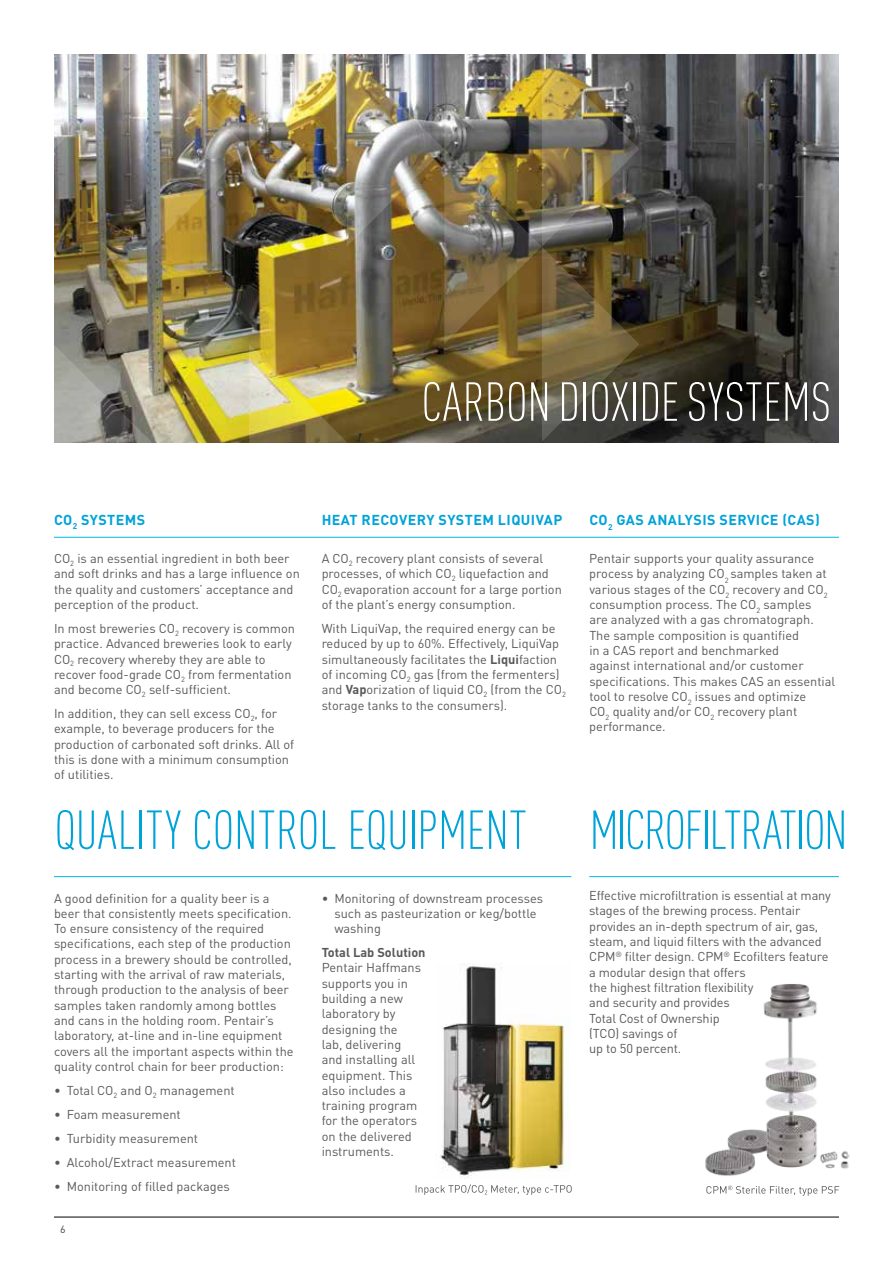
<style>
.page{position:relative;width:893px;height:1263px;background:#fff}
.page>*{position:absolute;margin:0;border:0;box-sizing:border-box;transform-origin:0 0}
.t1{font:300 condensed 54px "DIN Pro";letter-spacing:-.01em;color:#00a3d8}
.t2{font:300 condensed 54px "DIN Pro";color:#fff}
.t3{font:700 14.25px "DIN Pro";letter-spacing:.03em;color:#00a3d8}
.t4{font:12.75px/15.3px "DIN Pro";color:#58595b}
.t5{font:700 12.75px "DIN Pro";color:#58595b}
.t6{font:10.5px "DIN Pro";color:#414042}
.s1{font-weight:700}
</style>
<div class="page">
<img style="left:54px;top:54px;width:785px;height:389px">
<img style="left:705px;top:984px;width:145px;height:192px">
<img style="left:440px;top:964px;width:126px;height:214px">
<svg style="left:54px;top:344px;width:99px;height:99px;background:#929188"></svg>
<img style="left:249px;top:344px;width:99px;height:99px">
<img style="left:54px;top:54px;width:585px;height:193px">
<img style="left:444px;top:149px;width:195px;height:293px">
<hr style="left:54px;top:1217px;width:785px;height:1px;background:#000">
<svg style="left:416px;top:1184px;width:156px;height:11px"></svg>
<hr style="left:54px;top:876px;width:517px;height:1px;background:#00b7e0">
<hr style="left:589px;top:876px;width:250px;height:1px;background:#00b7e0">
<hr style="left:54px;top:537px;width:785px;height:1px;background:#00b7e0">
<svg style="left:706px;top:1186px;width:133px;height:10px"></svg>
<h1 class="t2" style="left:421px;top:364px;width:44px">CARBON</h1>
<h1 class="t2" style="left:558px;top:364px;width:270px">DIOXIDE SYSTEMS</h1>
<p class="t3" style="left:54px;top:508px;width:93px">CO<sub>2</sub> SYSTEMS</p>
<p class="t3" style="left:322px;top:508px;width:242px">HEAT RECOVERY SYSTEM LIQUIVAP</p>
<p class="t3" style="left:589px;top:508px;width:208px">CO <sub>2</sub> GAS ANALYSIS SERVICE (CAS</p>
<p class="t3" style="left:815px;top:508px;width:6px">)</p>
<p class="t4" style="left:54px;top:550px;width:247px">CO<sub>2</sub> is an essential ingredient in both beer and soft drinks and has a large influence on the quality and customers’ acceptance and perception of the product.</p>
<p class="t4" style="left:54px;top:619px;width:243px">In most breweries CO<sub>2</sub> recovery is common practice. Advanced breweries look to early CO<sub>2</sub> recovery whereby they are able to recover food-grade CO<sub>2</sub> from fermentation and become CO<sub>2</sub> self-sufficient.</p>
<p class="t4" style="left:54px;top:705px;width:242px">In addition, they can sell excess CO<sub>2</sub>, for example, to beverage producers for the production of carbonated soft drinks. All of this is done with a minimum consumption of utilities.</p>
<p class="t4" style="left:322px;top:550px;width:242px">A CO<sub>2</sub> recovery plant consists of several processes, of which CO<sub>2</sub> liquefaction and CO<sub>2</sub> evaporation account for a large portion of the plant’s energy consumption.</p>
<p class="t4" style="left:322px;top:619px;width:246px">With LiquiVap, the required energy can be reduced by up to 60%. Effectively, LiquiVap simultaneously facilitates the <span class="s1">LIQUI</span>faction of incoming CO<sub>2</sub> gas (from the fermenters) and <span class="s1">VAP</span>orization of liquid CO<sub>2</sub> (from the CO<sub>2 </sub>storage tanks to the consumers).</p>
<p class="t4" style="left:589px;top:550px;width:247px">Pentair supports your quality assurance process by analyzing CO<sub>2</sub> samples taken at various stages of the CO<sub>2</sub> recovery and CO<sub>2 </sub>consumption process. The CO<sub>2</sub> samples<br>are analyzed with a gas chromatograph.<br>The sample composition is quantified<br>in a CAS report and benchmarked<br>against international and/or customer specifications. This makes CAS an essential tool to resolve CO<sub>2</sub> issues and optimize<br>CO<sub>2</sub> quality and/or CO<sub>2</sub> recovery plant performance.</p>
<h1 class="t1" style="left:54px;top:792px;width:40px">QUALIT</h1>
<h1 class="t1" style="left:165px;top:792px;width:69px">Y CONTROL</h1>
<h1 class="t1" style="left:347px;top:792px;width:139px">EQUIPMENT</h1>
<h1 class="t1" style="left:589px;top:792px;width:129px">MICROFILTRATION</h1>
<p class="t4" style="left:54px;top:889px;width:241px">A good definition for a quality beer is a beer that consistently meets specification.<br>To ensure consistency of the required specifications, each step of the production process in a brewery should be controlled, starting with the arrival of raw materials, through production to the analysis of beer samples taken randomly among bottles and cans in the holding room. Pentair’s laboratory, at-line and in-line equipment covers all the important aspects within the quality control chain for beer production:</p>
<p class="t4" style="left:54px;top:1081px;width:182px">• Total CO<sub>2</sub> and O<sub>2</sub> management</p>
<p class="t4" style="left:54px;top:1105px;width:128px">• Foam measurement</p>
<p class="t4" style="left:54px;top:1129px;width:146px">• Turbidity measurement</p>
<p class="t4" style="left:54px;top:1153px;width:184px">• Alcohol/Extract measurement</p>
<p class="t4" style="left:54px;top:1177px;width:177px">• Monitoring of filled packages</p>
<p class="t6" style="left:60px;top:1221px;width:7px">6</p>
<p class="t4" style="left:334px;top:889px;width:210px;text-indent:-13px">• Monitoring of downstream processes such as pasteurization or keg/bottle washing</p>
<p class="t5" style="left:322px;top:942px;width:105px">TOTAL LAB SOLUTION</p>
<p class="t4" style="left:322px;top:959px;width:101px">Pentair Haffmans supports you in building a new laboratory by designing the lab, delivering and installing all equipment. This also includes a training program for the operators on the delivered instruments.</p>
<p class="t4" style="left:589px;top:887px;width:243px">Effective microfiltration is essential at many stages of the brewing process. Pentair provides an in-depth spectrum of air, gas, steam, and liquid filters with the advanced CPM<sup>®</sup> filter design. CPM<sup>®</sup> Ecofilters feature a modular design that offers<br>the highest filtration flexibility<br>and security and provides<br>Total Cost of Ownership<br>(TCO) savings of<br>up to 50 percent.</p>
</div>
